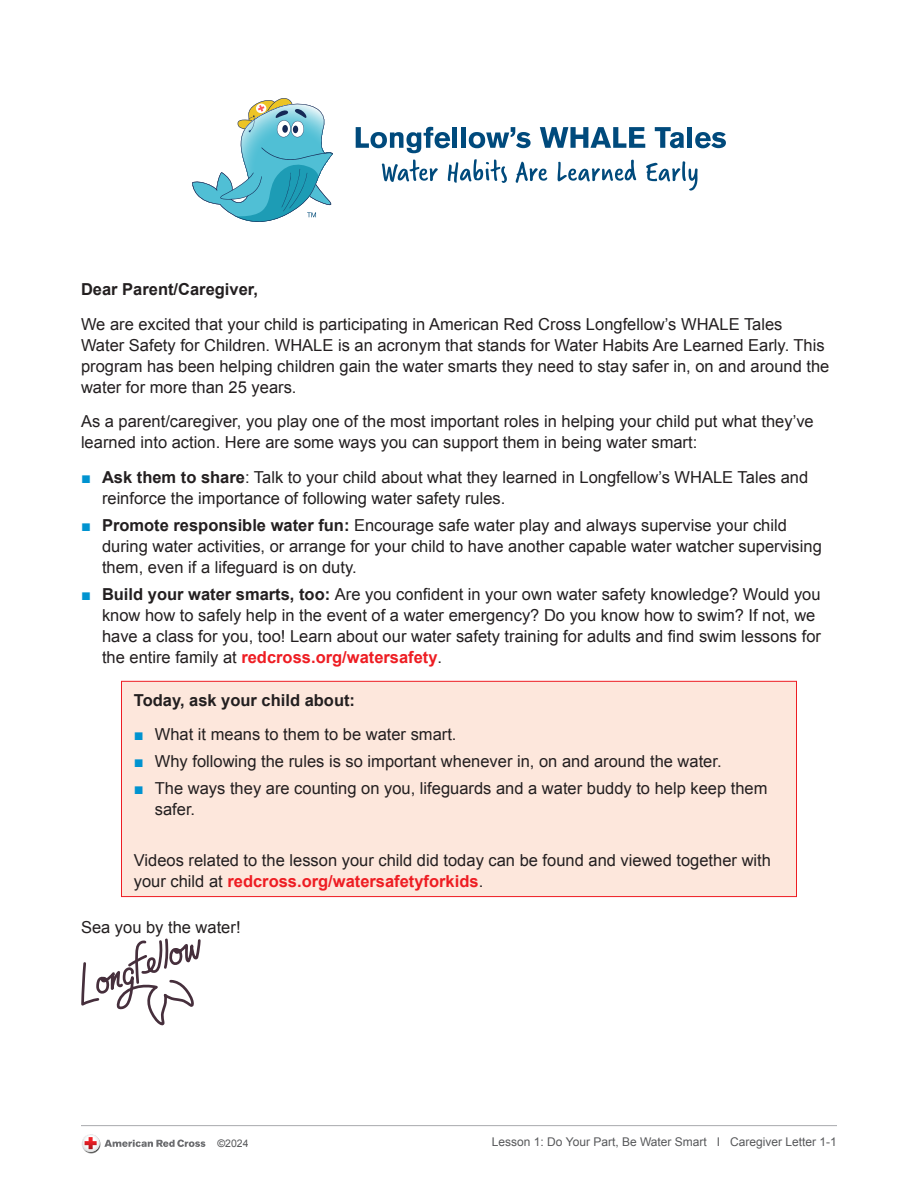
<style>
.page{position:relative;width:918px;height:1188px;background:#fff}
.page>*{position:absolute;margin:0;border:0;box-sizing:border-box;transform-origin:0 0}
.TXT{font:16.5px/21px "Arial";color:#231f20}
.Table_body{font:16.5px/21px "Arial";color:#231f20}
.TXT-2{font:700 16.5px "Arial";color:#231f20}
.t1{font:12px "Arial";color:#57585a}
.t2{font:10.5px "Arial";color:#57585a}
.s1{color:#0093d0}
.s2{font-weight:700}
.s3{font-weight:700;color:#ee1d23}
</style>
<div class="page">
<hr style="left:81px;top:1125px;width:756px;height:1px;background:#a8a9ad">
<svg style="left:82px;top:1134px;width:123px;height:20px"></svg>
<div style="left:122px;top:681px;width:674px;height:216px;background:#fde7dc"></div>
<div style="left:121px;top:681px;width:676px;height:216px;border:1px solid #ee1d23"></div>
<svg style="left:382px;top:160px;width:56px;height:22px"></svg>
<svg style="left:448px;top:159px;width:59px;height:24px"></svg>
<svg style="left:516px;top:162px;width:31px;height:21px"></svg>
<svg style="left:558px;top:160px;width:78px;height:21px"></svg>
<svg style="left:646px;top:161px;width:52px;height:30px"></svg>
<svg style="left:356px;top:127px;width:94px;height:26px"></svg>
<hr style="left:453px;top:127px;width:4px;height:21px;background:#004a7c">
<div style="left:461px;top:127px;width:5px;height:21px;background:#004a7c"></div>
<svg style="left:469px;top:127px;width:62px;height:21px"></svg>
<svg style="left:540px;top:127px;width:105px;height:21px"></svg>
<svg style="left:655px;top:127px;width:29px;height:21px"></svg>
<hr style="left:688px;top:127px;width:4px;height:21px;background:#004a7c">
<svg style="left:695px;top:132px;width:31px;height:16px"></svg>
<svg style="left:192px;top:98px;width:141px;height:124px"></svg>
<svg style="left:81px;top:938px;width:120px;height:88px"></svg>
<p class="TXT-2" style="left:81px;top:278px;width:179px">Dear Parent/Caregiver,</p>
<p class="TXT" style="left:81px;top:314px;width:750px">We are excited that your child is participating in American Red Cross Longfellow’s WHALE Tales Water Safety for Children. WHALE is an acronym that stands for Water Habits Are Learned Early. This program has been helping children gain the water smarts they need to stay safer in, on and around the water for more than 25 years.</p>
<p class="TXT" style="left:81px;top:411px;width:734px">As a parent/caregiver, you play one of the most important roles in helping your child put what they’ve learned into action. Here are some ways you can support them in being water smart:</p>
<p class="TXT" style="left:102px;top:467px;width:708px;text-indent:-21px"><span class="s1">■</span> <span class="s2">Ask them to share</span>: Talk to your child about what they learned in Longfellow’s WHALE Tales and reinforce the importance of following water safety rules.</p>
<p class="TXT" style="left:102px;top:515px;width:721px;text-indent:-21px"><span class="s1">■</span> <span class="s2">Promote responsible water fun:</span> Encourage safe water play and always supervise your child during water activities, or arrange for your child to have another capable water watcher supervising them, even if a lifeguard is on duty.</p>
<p class="TXT" style="left:102px;top:584px;width:721px;text-indent:-21px"><span class="s1">■</span> <span class="s2">Build your water smarts, too:</span> Are you confident in your own water safety knowledge? Would you know how to safely help in the event of a water emergency? Do you know how to swim? If not, we have a class for you, too! Learn about our water safety training for adults and find swim lessons for the entire family at <span class="s3">redcross.org/watersafety</span>.</p>
<p class="TXT-2" style="left:134px;top:689px;width:223px">Today, ask your child about:</p>
<p class="TXT" style="left:134px;top:724px;width:324px"><span class="s1">■</span> What it means to them to be water smart.</p>
<p class="TXT" style="left:134px;top:751px;width:589px"><span class="s1">■</span> Why following the rules is so important whenever in, on and around the water.</p>
<p class="TXT" style="left:155px;top:778px;width:614px;text-indent:-21px"><span class="s1">■</span> The ways they are counting on you, lifeguards and a water buddy to help keep them safer.</p>
<p class="Table_body" style="left:134px;top:850px;width:639px">Videos related to the lesson your child did today can be found and viewed together with your child at <span class="s3">redcross.org/watersafetyforkids</span>.</p>
<p class="TXT" style="left:81px;top:917px;width:161px">Sea you by the water!</p>
<p class="t2" style="left:217px;top:1136px;width:33px"><span class="s2">©</span>2024</p>
<p class="t1" style="left:492px;top:1133px;width:347px">Lesson 1: Do Your Part, Be Water Smart I Caregiver Letter 1-1</p>
</div>
